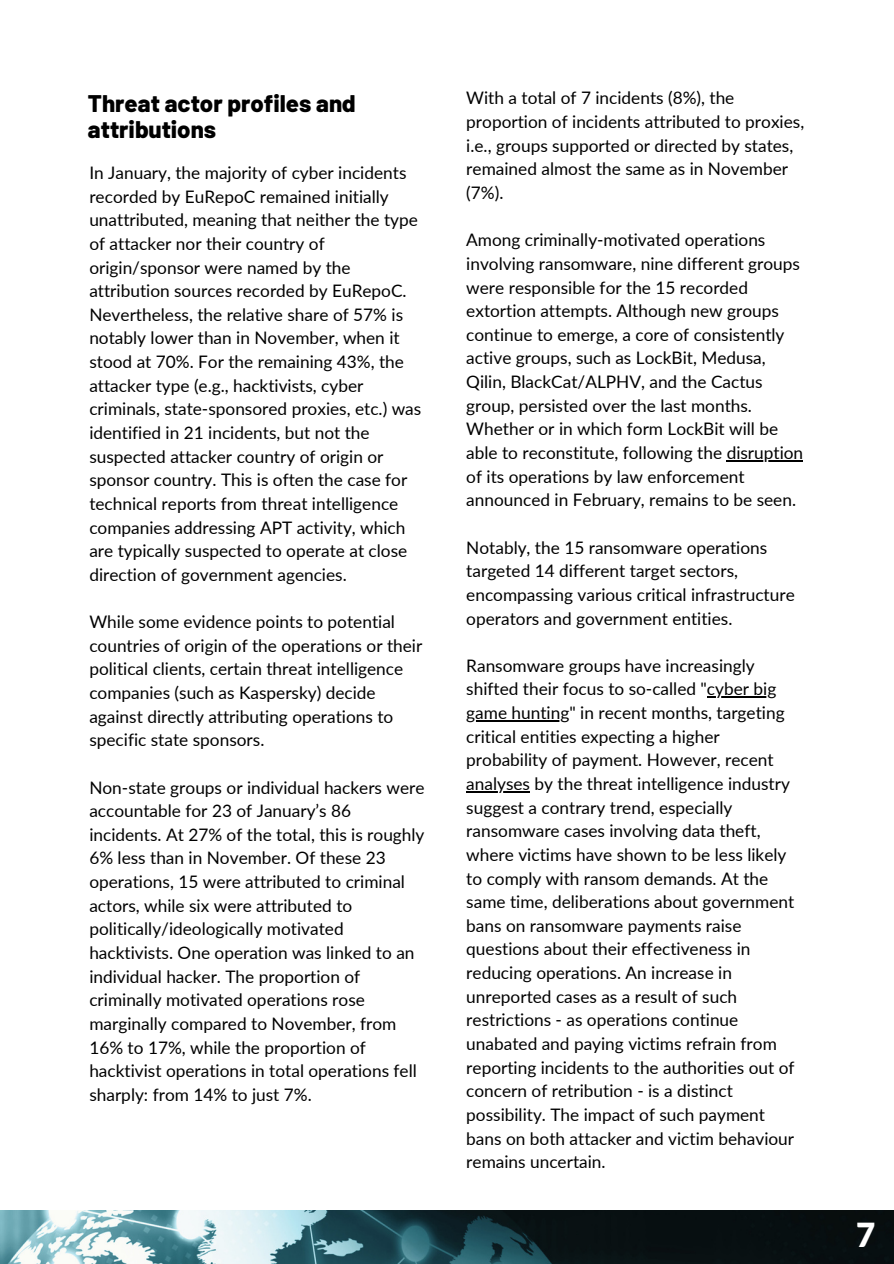
<style>
.page{position:relative;width:894px;height:1264px;background:#fff}
.page>*{position:absolute;margin:0;border:0;box-sizing:border-box;transform-origin:0 0}
.t1{font:900 33.15px "Lato";color:#fff}
.t2{font:800 24px/25.8px "Barlow";color:#000}
.t3{font:17.25px/23.7px "Lato";color:#000}
</style>
<div class="page">
<img style="left:0;top:1210px;width:893px;height:53px">
<hr style="left:726px;top:460px;width:77px;height:1px;background:#000">
<hr style="left:706px;top:696px;width:70px;height:1px;background:#000">
<hr style="left:466px;top:720px;width:103px;height:1px;background:#000">
<hr style="left:466px;top:791px;width:64px;height:1px;background:#000">
<h2 class="t2" style="left:88px;top:89px;width:269px">Threat actor profiles and attributions</h2>
<p class="t3" style="left:89px;top:160px;width:333px">In January, the majority of cyber incidents recorded by EuRepoC remained initially unattributed, meaning that neither the type of attacker nor their country of origin/sponsor were named by the attribution sources recorded by EuRepoC.<br>Nevertheless, the relative share of 57% is notably lower than in November, when it stood at 70%. For the remaining 43%, the attacker type (e.g., hacktivists, cyber criminals, state-sponsored proxies, etc.) was identified in 21 incidents, but not the suspected attacker country of origin or sponsor country. This is often the case for technical reports from threat intelligence companies addressing APT activity, which are typically suspected to operate at close direction of government agencies.</p>
<p class="t3" style="left:89px;top:609px;width:334px">While some evidence points to potential countries of origin of the operations or their political clients, certain threat intelligence companies (such as Kaspersky) decide against directly attributing operations to specific state sponsors.</p>
<p class="t3" style="left:89px;top:775px;width:336px">Non-state groups or individual hackers were accountable for 23 of January’s 86 incidents. At 27% of the total, this is roughly 6% less than in November. Of these 23 operations, 15 were attributed to criminal actors, while six were attributed to politically/ideologically motivated hacktivists. One operation was linked to an individual hacker. The proportion of criminally motivated operations rose marginally compared to November, from 16% to 17%, while the proportion of hacktivist operations in total operations fell sharply: from 14% to just 7%.</p>
<p class="t3" style="left:466px;top:86px;width:339px">With a total of 7 incidents (8%), the proportion of incidents attributed to proxies, i.e., groups supported or directed by states, remained almost the same as in November (7%).</p>
<p class="t3" style="left:466px;top:228px;width:338px">Among criminally-motivated operations involving ransomware, nine different groups were responsible for the 15 recorded extortion attempts. Although new groups continue to emerge, a core of consistently active groups, such as LockBit, Medusa, Qilin, BlackCat/ALPHV, and the Cactus group, persisted over the last months.<br>Whether or in which form LockBit will be able to reconstitute, following the disruption of its operations by law enforcement announced in February, remains to be seen.</p>
<p class="t3" style="left:466px;top:535px;width:330px">Notably, the 15 ransomware operations targeted 14 different target sectors, encompassing various critical infrastructure operators and government entities.</p>
<p class="t3" style="left:466px;top:653px;width:329px">Ransomware groups have increasingly shifted their focus to so-called "cyber big game hunting" in recent months, targeting critical entities expecting a higher probability of payment. However, recent analyses by the threat intelligence industry suggest a contrary trend, especially ransomware cases involving data theft, where victims have shown to be less likely to comply with ransom demands. At the same time, deliberations about government bans on ransomware payments raise questions about their effectiveness in reducing operations. An increase in unreported cases as a result of such restrictions - as operations continue unabated and paying victims refrain from reporting incidents to the authorities out of concern of retribution - is a distinct possibility. The impact of such payment bans on both attacker and victim behaviour remains uncertain.</p>
<h1 class="t1" style="left:856px;top:1214px;width:21px">7</h1>
</div>
